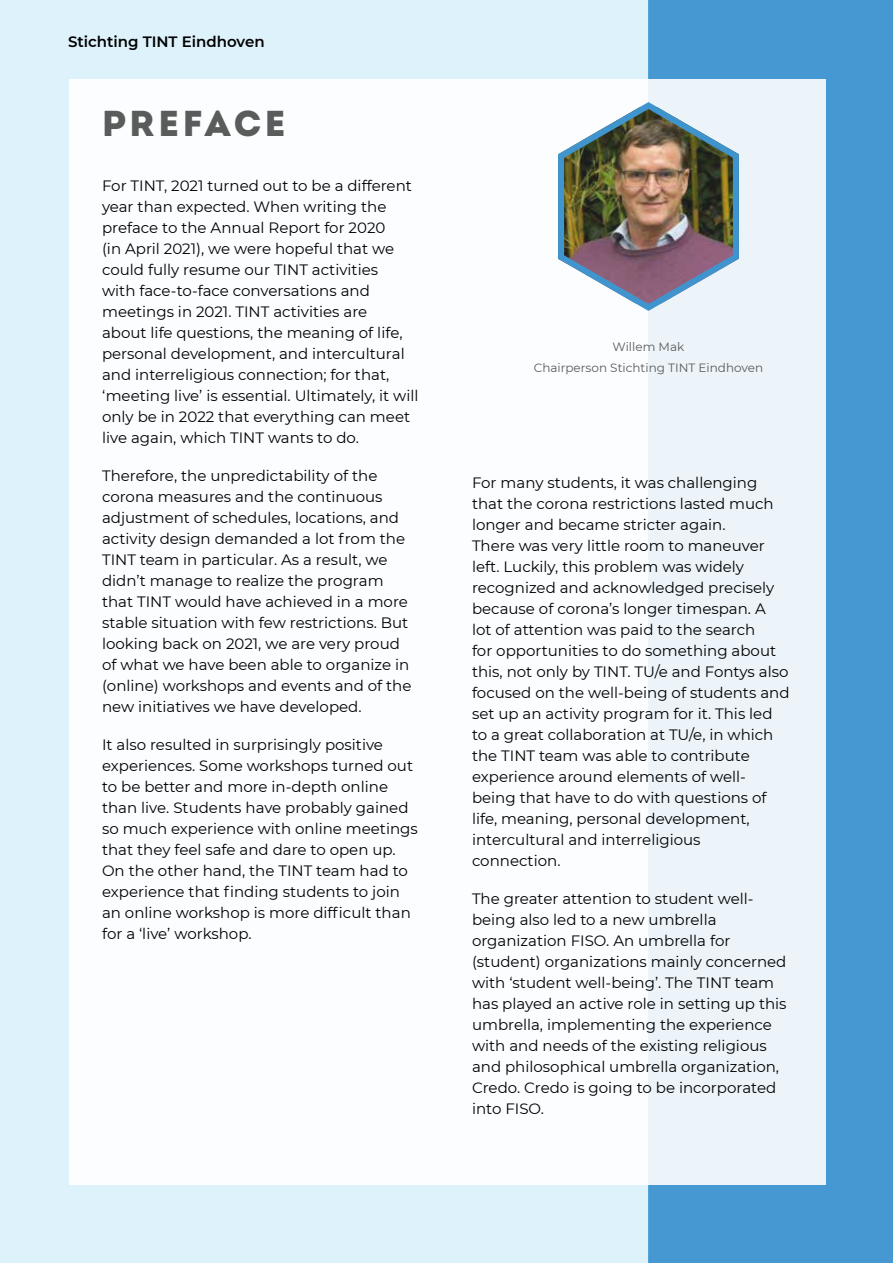
<style>
.page{position:relative;width:893px;height:1263px;background:#fff}
.page>*{position:absolute;margin:0;border:0;box-sizing:border-box;transform-origin:0 0}
.t1{font:36px "Intro Demo Black CAPS";color:#5a5b5b}
.t2{font:15px/21px "Montserrat";color:#000}
.t3{font:600 15px "Montserrat";color:#000}
.t4{font:12px/21px "Montserrat";color:#5a5b5b;text-align:center}
</style>
<div class="page">
<div style="left:648px;top:0;width:245px;height:1263px;background:#4698d3"></div>
<div style="left:0;top:0;width:648px;height:1263px;background:#def2fb"></div>
<div style="left:69px;top:79px;width:757px;height:1105px;background:linear-gradient(to right,#fff,#eff6fb)"></div>
<img style="left:556px;top:101px;width:184px;height:211px">
<p class="t3" style="left:68px;top:31px;width:198px">Stichting TINT Eindhoven</p>
<h1 class="t1" style="left:102px;top:100px;width:185px">PREFACE</h1>
<p class="t2" style="left:102px;top:174px;width:318px">For TINT, 2021 turned out to be a different year than expected. When writing the preface to the Annual Report for 2020<br>(in April 2021), we were hopeful that we could fully resume our TINT activities<br>with face-to-face conversations and meetings in 2021. TINT activities are<br>about life questions, the meaning of life, personal development, and intercultural and interreligious connection; for that, ‘meeting live’ is essential. Ultimately, it will only be in 2022 that everything can meet live again, which TINT wants to do.</p>
<p class="t2" style="left:102px;top:464px;width:311px">Therefore, the unpredictability of the corona measures and the continuous adjustment of schedules, locations, and activity design demanded a lot from the TINT team in particular. As a result, we didn’t manage to realize the program that TINT would have achieved in a more stable situation with few restrictions. But looking back on 2021, we are very proud of what we have been able to organize in (online) workshops and events and of the new initiatives we have developed.</p>
<p class="t2" style="left:102px;top:733px;width:317px">It also resulted in surprisingly positive experiences. Some workshops turned out to be better and more in-depth online than live. Students have probably gained so much experience with online meetings that they feel safe and dare to open up.<br>On the other hand, the TINT team had to experience that finding students to join an online workshop is more difficult than for a ‘live’ workshop.</p>
<p class="t4" style="left:534px;top:335px;width:231px">Willem Mak<br>Chairperson Stichting TINT Eindhoven</p>
<p class="t2" style="left:472px;top:472px;width:319px">For many students, it was challenging that the corona restrictions lasted much longer and became stricter again.<br>There was very little room to maneuver left. Luckily, this problem was widely recognized and acknowledged precisely because of corona’s longer timespan. A<br>lot of attention was paid to the search<br>for opportunities to do something about this, not only by TINT. TU/e and Fontys also focused on the well-being of students and set up an activity program for it. This led to a great collaboration at TU/e, in which the TINT team was able to contribute experience around elements of well&shy;being that have to do with questions of life, meaning, personal development, intercultural and interreligious connection.</p>
<p class="t2" style="left:472px;top:888px;width:316px">The greater attention to student well&shy;being also led to a new umbrella organization FISO. An umbrella for (student) organizations mainly concerned with ‘student well-being’. The TINT team has played an active role in setting up this umbrella, implementing the experience with and needs of the existing religious and philosophical umbrella organization, Credo. Credo is going to be incorporated into FISO.</p>
</div>
